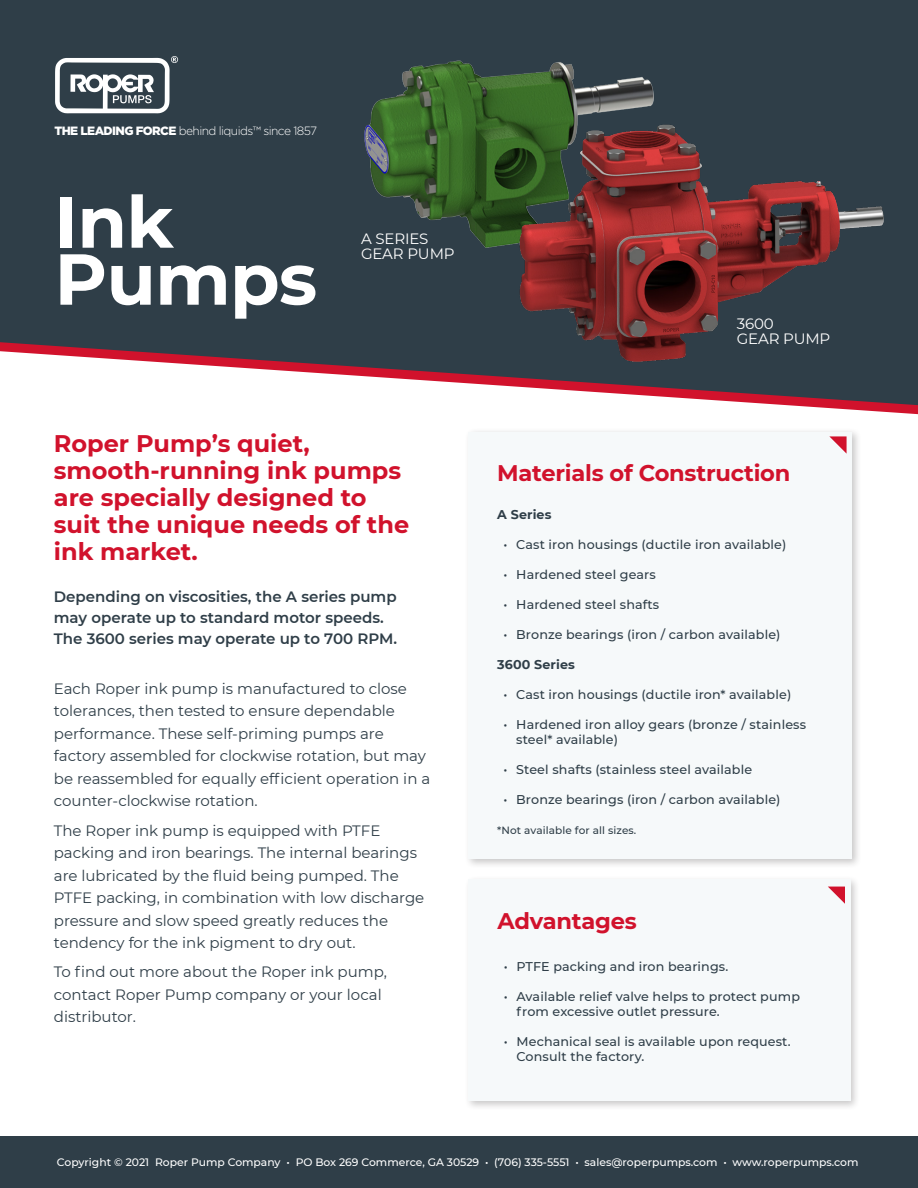
<style>
.page{position:relative;width:918px;height:1188px;background:#fff}
.page>*{position:absolute;margin:0;border:0;box-sizing:border-box;transform-origin:0 0}
.t1{font:700 72px "Montserrat";letter-spacing:-.01em;color:#fff}
.t2{font:700 24px/27px "Montserrat";color:#d1122c}
.t3{font:700 22.5px "Montserrat";letter-spacing:-.01em;color:#d1122c}
.t4{font:15px/22.5px "Montserrat";color:#2f3e48}
.t5{font:600 15px/21px "Montserrat";color:#2f3e48}
.t6{font:15px "Montserrat";letter-spacing:-.01em;color:#fff}
.t7{font:500 12.75px/15px "Montserrat";letter-spacing:.01em;color:#2f3e48}
.t8{font:700 12.75px "Montserrat";letter-spacing:.01em;color:#2f3e48}
.t9{font:300 12px "Gotham";letter-spacing:-.05em;color:#fff}
.t10{font:500 10.8px "Montserrat";color:#fff}
.t11{font:500 10.5px "Montserrat";letter-spacing:.01em;color:#2f3e48}
.s1{font-weight:900}
</style>
<div class="page">
<svg style="left:0;top:0;width:918px;height:405px;background:#4a5059"></svg>
<div style="left:0;top:1136px;width:918px;height:52px;background:#2f3e48"></div>
<svg style="left:55px;top:56px;width:123px;height:57px"></svg>
<div style="left:464px;top:875px;width:397px;height:236px;background:#231f20;opacity:.25"></div>
<div style="left:468px;top:880px;width:382px;height:221px;background:#f6f9fa"></div>
<svg style="left:828px;top:887px;width:17px;height:17px"></svg>
<div style="left:464px;top:427px;width:397px;height:442px;background:#231f20;opacity:.25"></div>
<div style="left:468px;top:432px;width:383px;height:427px;background:#f6f9fa"></div>
<svg style="left:829px;top:436px;width:18px;height:18px"></svg>
<img style="left:350px;top:30px;width:317px;height:249px">
<img style="left:509px;top:104px;width:384px;height:274px">
<p class="t9" style="left:54px;top:123px;width:264px"><span class="s1">THE LEADING FORCE</span> behind liquids™ since 1857</p>
<p class="t1" style="left:54px;top:170px;width:121px">Ink</p>
<p class="t1" style="left:54px;top:227px;width:264px">Pumps</p>
<p class="t6" style="left:361px;top:228px;width:69px">A SERIES</p>
<p class="t6" style="left:361px;top:243px;width:95px">GEAR PUMP</p>
<p class="t2" style="left:54px;top:429px;width:357px">Roper Pump’s quiet, smooth-running ink pumps are specially designed to suit the unique needs of the ink market.</p>
<p class="t5" style="left:54px;top:586px;width:345px">Depending on viscosities, the A series pump may operate up to standard motor speeds.<br>The 3600 series may operate up to 700 RPM.</p>
<p class="t4" style="left:54px;top:677px;width:378px">Each Roper ink pump is manufactured to close tolerances, then tested to ensure dependable performance. These self-priming pumps are factory assembled for clockwise rotation, but may be reassembled for equally efficient operation in a counter-clockwise rotation.</p>
<p class="t4" style="left:54px;top:818px;width:372px">The Roper ink pump is equipped with PTFE packing and iron bearings. The internal bearings are lubricated by the fluid being pumped. The PTFE packing, in combination with low discharge pressure and slow speed greatly reduces the tendency for the ink pigment to dry out.</p>
<p class="t4" style="left:54px;top:960px;width:335px">To find out more about the Roper ink pump, contact Roper Pump company or your local distributor.</p>
<p class="t6" style="left:737px;top:313px;width:39px">3600</p>
<p class="t6" style="left:737px;top:328px;width:95px">GEAR PUMP</p>
<p class="t3" style="left:497px;top:456px;width:295px">Materials of Construction</p>
<p class="t8" style="left:497px;top:505px;width:56px">A Series</p>
<p class="t7" style="left:504px;top:536px;width:284px">• Cast iron housings (ductile iron available)</p>
<p class="t7" style="left:504px;top:566px;width:154px">• Hardened steel gears</p>
<p class="t7" style="left:504px;top:596px;width:157px">• Hardened steel shafts</p>
<p class="t7" style="left:504px;top:626px;width:279px">• Bronze bearings (iron / carbon available)</p>
<p class="t8" style="left:497px;top:655px;width:79px">3600 Series</p>
<p class="t7" style="left:504px;top:686px;width:289px">• Cast iron housings (ductile iron* available)</p>
<p class="t7" style="left:516px;top:716px;width:291px;text-indent:-13px">• Hardened iron alloy gears (bronze / stainless steel* available)</p>
<p class="t7" style="left:504px;top:761px;width:250px">• Steel shafts (stainless steel available</p>
<p class="t7" style="left:504px;top:791px;width:279px">• Bronze bearings (iron / carbon available)</p>
<p class="t11" style="left:497px;top:823px;width:141px">*Not available for all sizes.</p>
<p class="t3" style="left:498px;top:905px;width:141px">Advantages</p>
<p class="t7" style="left:504px;top:959px;width:226px">• PTFE packing and iron bearings.</p>
<p class="t7" style="left:517px;top:989px;width:285px;text-indent:-13px">• Available relief valve helps to protect pump from excessive outlet pressure.</p>
<p class="t7" style="left:517px;top:1034px;width:276px;text-indent:-13px">• Mechanical seal is available upon request.<br>Consult the factory.</p>
<p class="t10" style="left:57px;top:1154px;width:803px">Copyright © 2021 Roper Pump Company • PO Box 269 Commerce, GA 30529 • (706) 335-5551 • sales@roperpumps.com • www.roperpumps.com</p>
</div>
